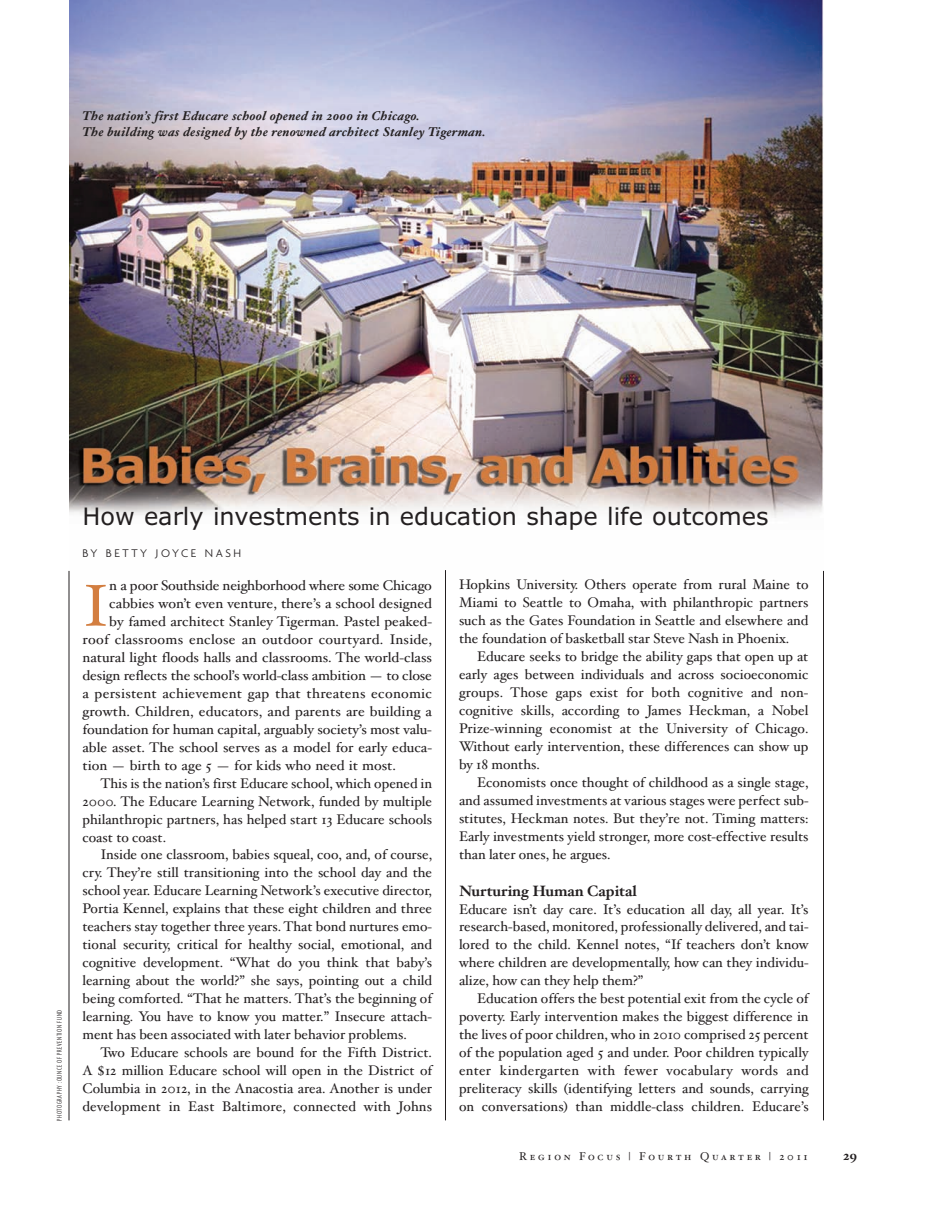
<style>
.page{position:relative;width:945px;height:1215px;background:#fff}
.page>*{position:absolute;margin:0;border:0;box-sizing:border-box;transform-origin:0 0}
.t1{font:58.95px "Hoefler Text";color:#d37e40}
.t2{font:24px "Verdana";color:#231f20}
.t3{font:700 15px "Hoefler Text";color:#231f20}
.t4{font:13.95px/18px "Hoefler Text";color:#231f20;text-align:justify}
.t5{font:13.95px "Hoefler Text";letter-spacing:.02em;color:#231f20}
.t6{font:700 13.5px "Hoefler Text";color:#231f20}
.t7{font:italic 700 12.75px/15.8px "Hoefler Text";letter-spacing:.02em;color:#231f20}
.t8{font:300 12px "Agenda";letter-spacing:.215em;color:#231f20}
.t9{font:11.25px "Hoefler Text Roman Small Caps";letter-spacing:.24em;color:#231f20}
.t10{font:300 extra-condensed 7.5px "Agenda";letter-spacing:.075em;color:#231f20}
</style>
<div class="page">
<img style="left:69px;top:0;width:755px;height:571px">
<hr style="left:69px;top:571px;width:1px;height:549px;background:#231f20">
<hr style="left:445px;top:570px;width:1px;height:550px;background:#231f20">
<hr style="left:823px;top:571px;width:1px;height:549px;background:#231f20">
<p class="t7" style="left:82px;top:108px;width:405px">The nation’s first Educare school opened in 2000 in Chicago.<br>The building was designed by the renowned architect Stanley Tigerman.</p>
<p class="t10" style="left:55px;top:1120px;width:112px;rotate:-90deg">PHOTOGRAPHY :OUNCE OF PREVENTION FUND</p>
<h2 class="t2" style="left:82px;top:503px;width:688px">How early investments in education shape life outcomes</h2>
<p class="t8" style="left:82px;top:545px;width:160px">BY BETTY JOYCE NASH</p>
<h1 class="t1" style="left:82px;top:571px;width:28px">I</h1>
<p class="t4" style="left:109px;top:576px;width:324px">n a poor Southside neighborhood where some Chicago</p>
<p class="t4" style="left:109px;top:594px;width:324px">cabbies won’t even venture, there’s a school designed</p>
<p class="t4" style="left:109px;top:612px;width:324px">by famed architect Stanley Tigerman. Pastel peaked-</p>
<p class="t5" style="left:83px;top:631px;width:351px">roof classrooms enclose an outdoor courtyard. Inside,</p>
<p class="t4" style="left:83px;top:648px;width:351px">natural light floods halls and classrooms. The world-class</p>
<p class="t4" style="left:83px;top:666px;width:351px">design reflects the school’s world-class ambition — to close</p>
<p class="t5" style="left:83px;top:685px;width:351px">a persistent achievement gap that threatens economic</p>
<p class="t4" style="left:83px;top:702px;width:351px">growth. Children, educators, and parents are building a</p>
<p class="t4" style="left:83px;top:720px;width:351px">foundation for human capital, arguably society’s most valu-</p>
<p class="t4" style="left:83px;top:738px;width:351px">able asset. The school serves as a model for early educa-</p>
<p class="t4" style="left:83px;top:756px;width:315px">tion — birth to age 5 — for kids who need it most.</p>
<p class="t4" style="left:101px;top:774px;width:333px">This is the nation’s first Educare school, which opened in</p>
<p class="t4" style="left:83px;top:792px;width:351px">2000. The Educare Learning Network, funded by multiple</p>
<p class="t4" style="left:83px;top:810px;width:351px">philanthropic partners, has helped start 13 Educare schools</p>
<p class="t4" style="left:83px;top:828px;width:85px">coast to coast.</p>
<p class="t4" style="left:101px;top:846px;width:333px">Inside one classroom, babies squeal, coo, and, of course,</p>
<p class="t4" style="left:83px;top:864px;width:351px">cry. They’re still transitioning into the school day and the</p>
<p class="t4" style="left:83px;top:882px;width:351px">school year. Educare Learning Network’s executive director,</p>
<p class="t4" style="left:83px;top:900px;width:351px">Portia Kennel, explains that these eight children and three</p>
<p class="t4" style="left:83px;top:918px;width:351px">teachers stay together three years. That bond nurtures emo-</p>
<p class="t4" style="left:83px;top:936px;width:351px">tional security, critical for healthy social, emotional, and</p>
<p class="t4" style="left:83px;top:954px;width:351px">cognitive development. “What do you think that baby’s</p>
<p class="t4" style="left:83px;top:972px;width:351px">learning about the world?” she says, pointing out a child</p>
<p class="t4" style="left:83px;top:990px;width:351px">being comforted. “That he matters. That’s the beginning of</p>
<p class="t4" style="left:83px;top:1008px;width:351px">learning. You have to know you matter.” Insecure attach-</p>
<p class="t4" style="left:83px;top:1026px;width:326px">ment has been associated with later behavior problems.</p>
<p class="t4" style="left:101px;top:1044px;width:333px">Two Educare schools are bound for the Fifth District.</p>
<p class="t4" style="left:83px;top:1062px;width:351px">A $12 million Educare school will open in the District of</p>
<p class="t4" style="left:83px;top:1080px;width:351px">Columbia in 2012, in the Anacostia area. Another is under</p>
<p class="t4" style="left:83px;top:1098px;width:351px">development in East Baltimore, connected with Johns</p>
<p class="t4" style="left:459px;top:576px;width:351px">Hopkins University. Others operate from rural Maine to Miami to Seattle to Omaha, with philanthropic partners such as the Gates Foundation in Seattle and elsewhere and the foundation of basketball star Steve Nash in Phoenix.</p>
<p class="t4" style="left:459px;top:648px;width:351px;text-indent:18px">Educare seeks to bridge the ability gaps that open up at early ages between individuals and across socioeconomic groups. Those gaps exist for both cognitive and non&shy;cognitive skills, according to James Heckman, a Nobel Prize-winning economist at the University of Chicago.<br>Without early intervention, these differences can show up by 18 months.</p>
<p class="t4" style="left:459px;top:774px;width:351px;text-indent:18px">Economists once thought of childhood as a single stage, and assumed investments at various stages were perfect sub&shy;stitutes, Heckman notes. But they’re not. Timing matters:<br>Early investments yield stronger, more cost-effective results than later ones, he argues.</p>
<p class="t3" style="left:459px;top:882px;width:179px">Nurturing Human Capital</p>
<p class="t4" style="left:459px;top:900px;width:351px">Educare isn’t day care. It’s education all day, all year. It’s research-based, monitored, professionally delivered, and tai&shy;lored to the child. Kennel notes, “If teachers don’t know where children are developmentally, how can they individu&shy;alize, how can they help them?”</p>
<p class="t4" style="left:459px;top:990px;width:351px;text-indent:18px">Education offers the best potential exit from the cycle of poverty. Early intervention makes the biggest difference in the lives of poor children, who in 2010 comprised 25 percent of the population aged 5 and under. Poor children typically enter kindergarten with fewer vocabulary words and preliteracy skills (identifying letters and sounds, carrying on conversations) than middle-class children. Educare’s</p>
<p class="t9" style="left:519px;top:1149px;width:290px">Region Focus | Fourth Quarter | 2011</p>
<p class="t6" style="left:843px;top:1147px;width:16px">29</p>
</div>
